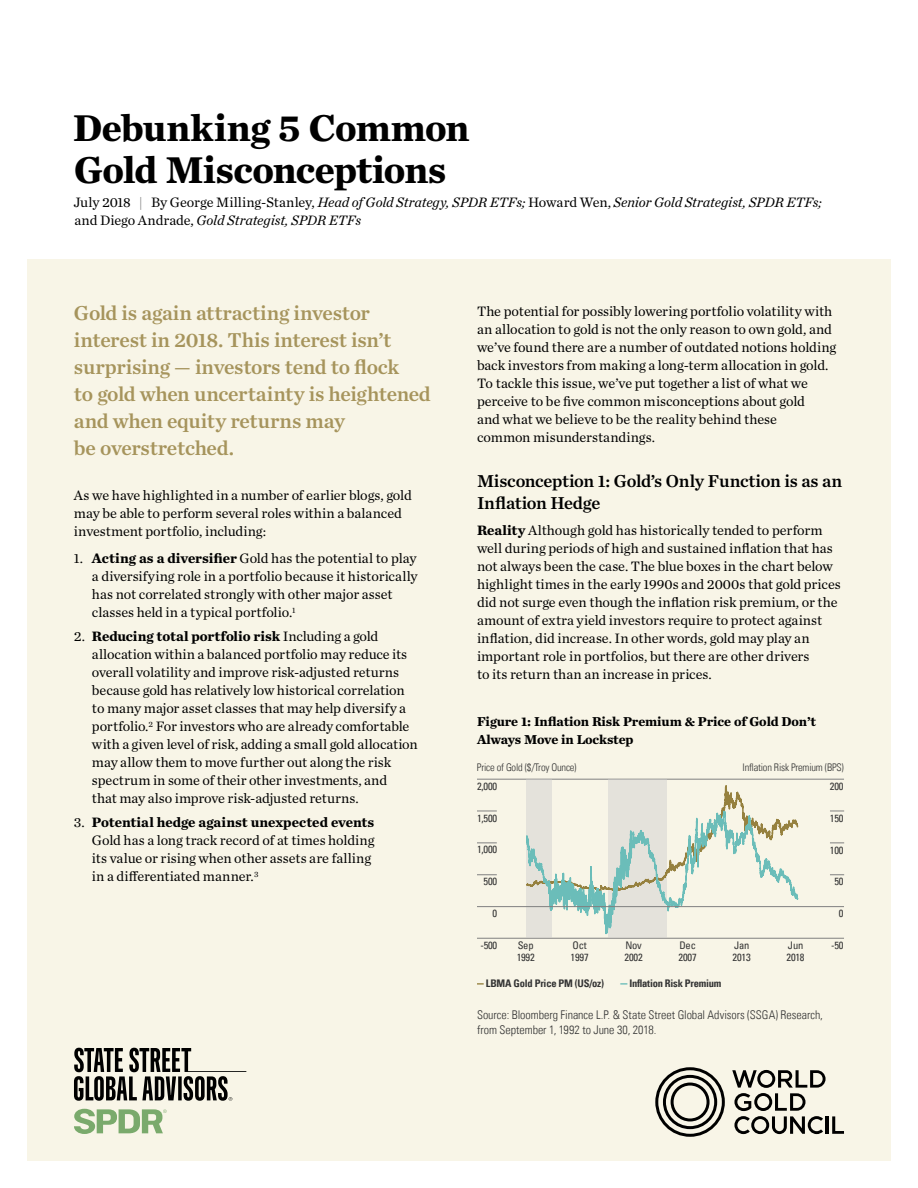
<style>
.page{position:relative;width:918px;height:1188px;background:#fff}
.page>*{position:absolute;margin:0;border:0;box-sizing:border-box;transform-origin:0 0}
.t1{font:700 39px/42px "Chronicle Text G1";letter-spacing:-.02em;color:#000}
.t2{font:21px/27px "Chronicle Text G1 Semi";letter-spacing:-.015em;color:#a6945c}
.t3{font:18px/22.5px "Chronicle Text G1 Semi";letter-spacing:-.015em;color:#000}
.t4{font:14.25px/18px "Chronicle Text G1";letter-spacing:-.005em;color:#000}
.t5{font:italic 14.25px/18px "Chronicle Text G1";letter-spacing:-.015em;color:#000}
.t6{font:700 13.5px/18px "Chronicle Text G1";letter-spacing:-.01em;color:#000}
.t7{font:12px/15px "Univers Com 47 Light Cond";color:#333}
.t8{font:condensed 10.5px/12px "Univers Com 57";letter-spacing:-.02em;color:#333}
.t9{font:10.5px "Univers Com 47 Light Cond";letter-spacing:-.02em;color:#333}
.t10{font:10.5px "Univers Com 67 Bold Cond";letter-spacing:-.02em;color:#333}
.s1{font-style:normal}
.s2{font-style:normal;color:#808080}
.s3{font-weight:700}
.s4{font-family:"Bauhaus 93";color:#96813f}
.s5{font-family:"Bauhaus 93";color:#6bbdb9}
</style>
<div class="page">
<div style="left:27px;top:260px;width:864px;height:901px;background:#f8f5e7"></div>
<svg style="left:74px;top:1109px;width:93px;height:25px"></svg>
<svg style="left:74px;top:1048px;width:172px;height:53px"></svg>
<hr style="left:477px;top:938px;width:367px;height:1px;background:#808080">
<hr style="left:477px;top:779px;width:367px;height:1px;background:#808080">
<svg style="left:477px;top:811px;width:20px;height:1px"></svg>
<svg style="left:477px;top:843px;width:20px;height:1px"></svg>
<svg style="left:477px;top:875px;width:20px;height:1px"></svg>
<svg style="left:525px;top:778px;width:319px;height:359px"></svg>
<hr style="left:477px;top:906px;width:367px;height:1px;background:#808080">
<h1 class="t1" style="left:73px;top:105px;width:398px">Debunking 5 Common<br>Gold Misconceptions</h1>
<p class="t5" style="left:73px;top:193px;width:750px"><span class="s1">July 2018</span> <span class="s2">|</span> <span class="s1">By George Milling-Stanley,</span> Head of Gold Strategy, SPDR ETFs; <span class="s1">Howard Wen,</span> Senior Gold Strategist, SPDR ETFs; <span class="s1">and Diego Andrade,</span> Gold Strategist, SPDR ETFs</p>
<h2 class="t2" style="left:74px;top:299px;width:358px">Gold is again attracting investor interest in 2018. This interest isn’t surprising — investors tend to flock<br>to gold when uncertainty is heightened and when equity returns may<br>be overstretched.</h2>
<p class="t4" style="left:74px;top:486px;width:339px">As we have highlighted in a number of earlier blogs, gold may be able to perform several roles within a balanced investment portfolio, including:</p>
<p class="t4" style="left:92px;top:549px;width:327px;text-indent:-18px">1. <span class="s3">Acting as a diversifier</span> Gold has the potential to play a diversifying role in a portfolio because it historically has not correlated strongly with other major asset classes held in a typical portfolio.<sup>1</sup></p>
<p class="t4" style="left:92px;top:627px;width:327px;text-indent:-18px">2. <span class="s3">Reducing total portfolio risk</span> Including a gold allocation within a balanced portfolio may reduce its overall volatility and improve risk-adjusted returns because gold has relatively low historical correlation to many major asset classes that may help diversify a portfolio.<sup>2</sup> For investors who are already comfortable with a given level of risk, adding a small gold allocation may allow them to move further out along the risk spectrum in some of their other investments, and<br>that may also improve risk-adjusted returns.</p>
<p class="t4" style="left:92px;top:813px;width:284px;text-indent:-18px">3. <span class="s3">Potential hedge against unexpected events </span>Gold has a long track record of at times holding its value or rising when other assets are falling in a differentiated manner.<sup>3</sup></p>
<p class="t4" style="left:477px;top:301px;width:361px">The potential for possibly lowering portfolio volatility with an allocation to gold is not the only reason to own gold, and we’ve found there are a number of outdated notions holding back investors from making a long-term allocation in gold.<br>To tackle this issue, we’ve put together a list of what we perceive to be five common misconceptions about gold<br>and what we believe to be the reality behind these<br>common misunderstandings.</p>
<p class="t3" style="left:477px;top:469px;width:367px">Misconception 1: Gold’s Only Function is as an<br>Inflation Hedge</p>
<p class="t4" style="left:477px;top:520px;width:365px"><span class="s3">Reality</span> Although gold has historically tended to perform well during periods of high and sustained inflation that has not always been the case. The blue boxes in the chart below highlight times in the early 1990s and 2000s that gold prices did not surge even though the inflation risk premium, or the amount of extra yield investors require to protect against inflation, did increase. In other words, gold may play an important role in portfolios, but there are other drivers<br>to its return than an increase in prices.</p>
<p class="t6" style="left:477px;top:712px;width:341px">Figure 1: Inflation Risk Premium &amp; Price of Gold Don’t<br>Always Move in Lockstep</p>
<p class="t9" style="left:477px;top:761px;width:101px">Price of Gold ($/Troy Ounce)</p>
<p class="t9" style="left:743px;top:761px;width:103px">Inflation Risk Premium (BPS)</p>
<p class="t8" style="left:477px;top:780px;width:22px">2,000</p>
<p class="t8" style="left:830px;top:780px;width:15px">200</p>
<p class="t8" style="left:477px;top:812px;width:22px">1,500</p>
<p class="t8" style="left:830px;top:812px;width:15px">150</p>
<p class="t8" style="left:477px;top:844px;width:22px">1,000</p>
<p class="t8" style="left:830px;top:844px;width:15px">100</p>
<p class="t8" style="left:484px;top:876px;width:15px">500</p>
<p class="t8" style="left:835px;top:876px;width:11px">50</p>
<p class="t8" style="left:493px;top:907px;width:6px">0</p>
<p class="t8" style="left:839px;top:907px;width:6px">0</p>
<p class="t8" style="left:480px;top:939px;width:18px">-500</p>
<p class="t8" style="left:517px;top:939px;width:20px">Sep<br>1992</p>
<p class="t8" style="left:571px;top:939px;width:20px">Oct<br>1997</p>
<p class="t8" style="left:625px;top:939px;width:20px">Nov<br>2002</p>
<p class="t8" style="left:679px;top:939px;width:20px">Dec<br>2007</p>
<p class="t8" style="left:733px;top:939px;width:20px">Jan<br>2013</p>
<p class="t8" style="left:787px;top:939px;width:20px">Jun<br>2018</p>
<p class="t8" style="left:831px;top:939px;width:14px">-50</p>
<p class="t10" style="left:477px;top:977px;width:129px"><span class="s4">—</span> LBMA Gold Price PM (US/oz)</p>
<p class="t10" style="left:621px;top:977px;width:103px"><span class="s5">—</span> Inflation Risk Premium</p>
<p class="t7" style="left:477px;top:1007px;width:347px">Source: Bloomberg Finance L.P. &amp; State Street Global Advisors (SSGA) Research, from September 1, 1992 to June 30, 2018.</p>
</div>
